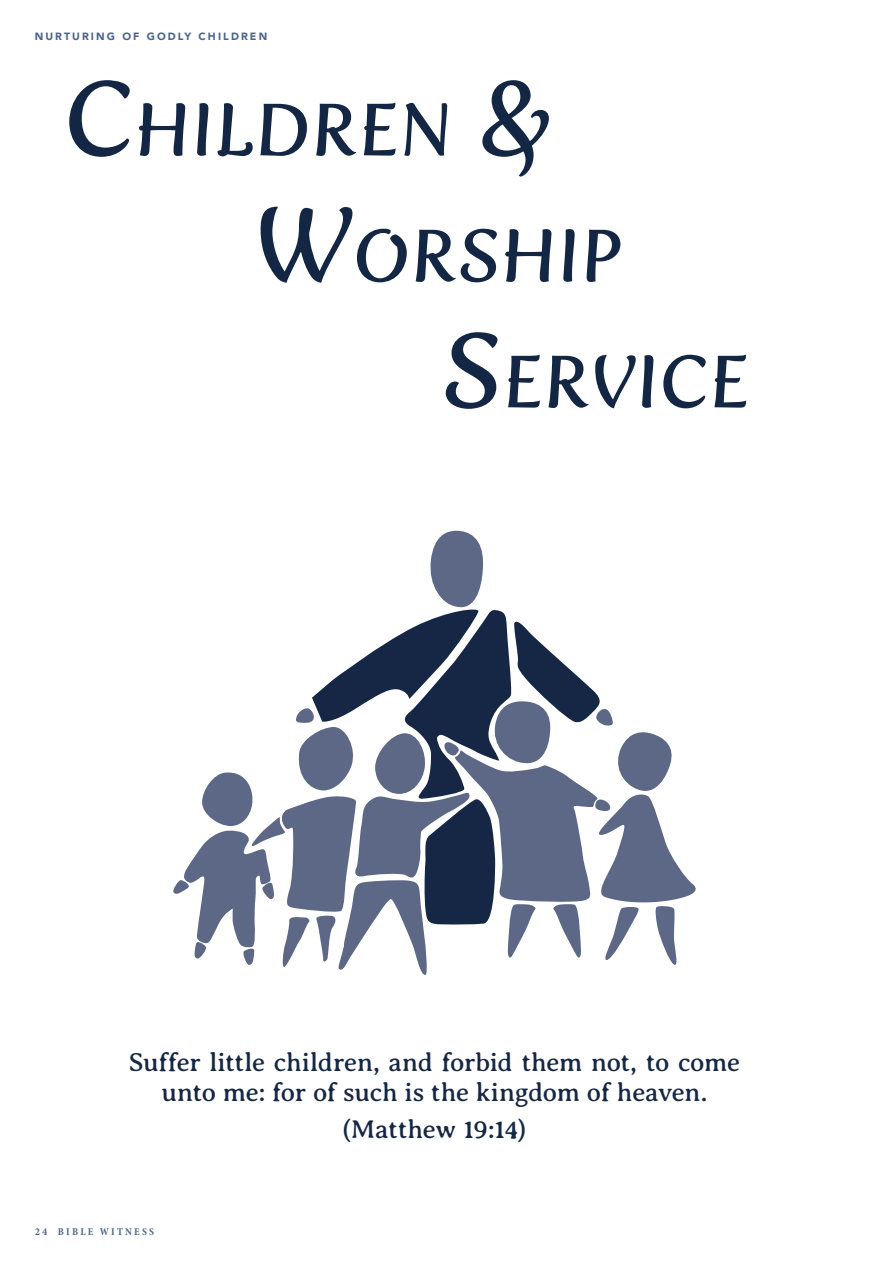
<style>
.page{position:relative;width:869px;height:1265px;background:#fff}
.page>*{position:absolute;margin:0;border:0;box-sizing:border-box;transform-origin:0 0}
.t1{font:105px "Fertigo Pro Script";color:#132744}
.t2{font:73.5px/126px "Fertigo Pro Script";color:#132744}
.t3{font:26.25px/30.6px "Averia Serif Libre";letter-spacing:-.015em;color:#162743;text-align:center}
.t4{font:900 10.5px "Avenir";letter-spacing:.2em;color:#4c648c}
.t5{font:700 condensed 10.5px "Minion Pro";letter-spacing:.21em;color:#4c648c}
.s1{font-size:105px}
.s2{font-stretch:normal}
</style>
<div class="page">
<svg style="left:173px;top:531px;width:523px;height:444px"></svg>
<p class="t4" style="left:35px;top:28px;width:234px">NURTURING OF GODLY CHILDREN</p>
<h2 class="t2" style="left:252px;top:67px;width:371px;text-indent:-189px"><span class="s1">C</span>HILDREN <span class="s1">&amp;<br>W</span>ORSHIP</h2>
<h1 class="t1" style="left:63px;top:310px;width:63px">S</h1>
<h2 class="t2" style="left:502px;top:319px;width:248px">ERVICE</h2>
<p class="t3" style="left:129px;top:1047px;width:613px">Suffer little children, and forbid them not, to come unto me: for of such is the kingdom of heaven.</p>
<p class="t3" style="left:342px;top:1114px;width:185px">(Matthew 19:14)</p>
<p class="t5" style="left:35px;top:1225px;width:121px"><span class="s2">24</span> BIBLE WITNESS</p>
</div>
